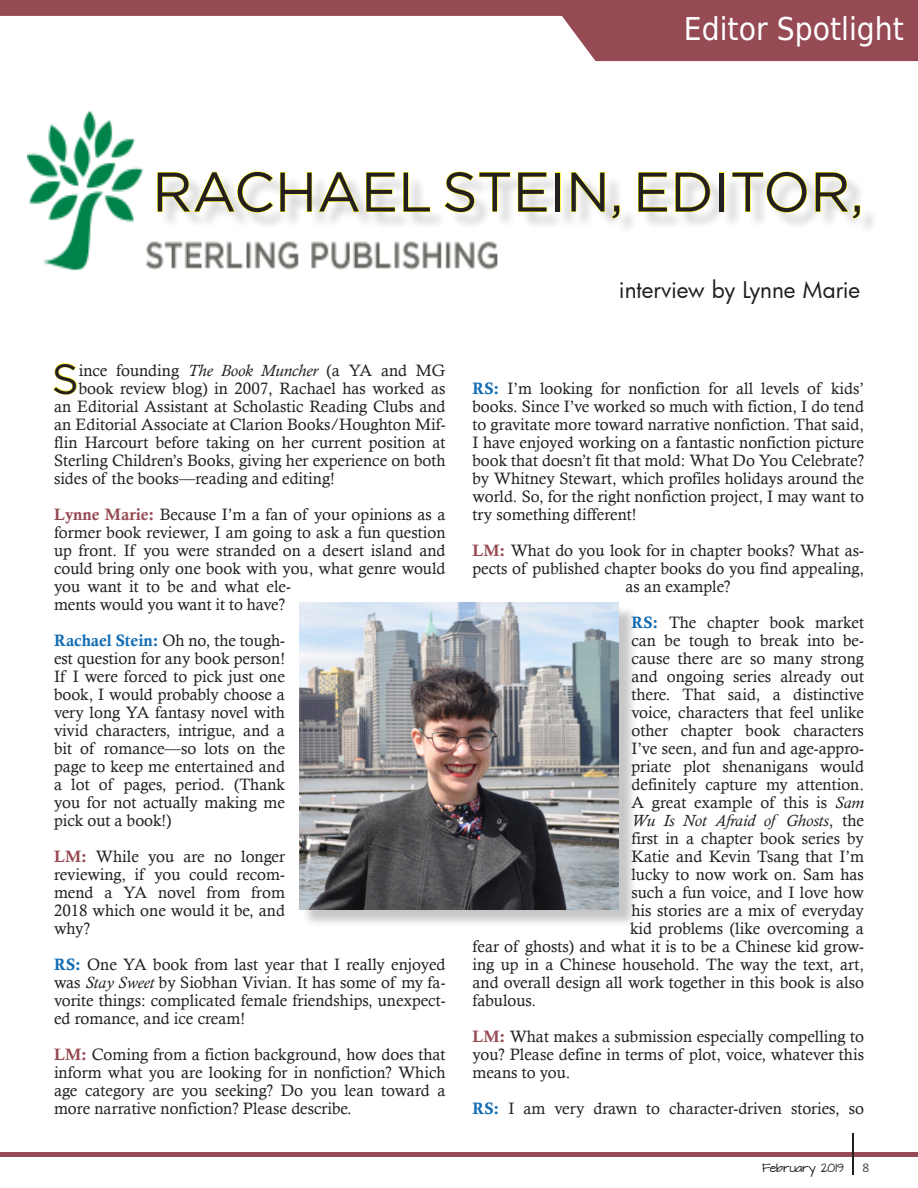
<style>
.page{position:relative;width:918px;height:1188px;background:#fff}
.page>*{position:absolute;margin:0;border:0;box-sizing:border-box;transform-origin:0 0}
.At_Presstime_Paragra{font:55.5px "Gotham";color:#231f20}
.At_Presstime_Paragra-2{font:42.15px "Gotham";color:#231f20}
.t1{font:31.5px "DejaVu Sans Condensed";color:#fff}
.t2{font:22.5px "Futura";letter-spacing:-.005em;color:#231f20}
.At_Presstime_Paragra-3{font:16.5px/18px "Calisto";color:#231f20;text-align:justify}
.At_Presstime_Paragra-4{font:italic 16.5px "Calisto";color:#231f20}
.t3{font:300 13.5px "Calibri";color:#231f20}
.t4{font:10.2px "Architects Daughter";color:#231f20}
.s1{font-style:italic}
.s2{font-family:"Calis MT Bol";color:#964a53}
.s3{font-family:"Calis MT Bol";color:#126cb3}
.s4{font-style:normal}
</style>
<div class="page">
<svg style="left:0;top:0;width:918px;height:61px;fill:#964a53"></svg>
<hr style="left:0;top:1153px;width:918px;height:4px;background:#964a53">
<hr style="left:852px;top:1133px;width:2px;height:42px;background:#231f20">
<div style="left:160px;top:174px;width:718px;height:62px;background:#231f20;opacity:.25"></div>
<svg style="left:500px;top:172px;width:11px;height:41px"></svg>
<svg style="left:517px;top:172px;width:30px;height:40px"></svg>
<svg style="left:571px;top:172px;width:34px;height:40px"></svg>
<svg style="left:612px;top:205px;width:8px;height:14px"></svg>
<svg style="left:638px;top:172px;width:30px;height:40px"></svg>
<svg style="left:675px;top:172px;width:36px;height:40px"></svg>
<svg style="left:732px;top:171px;width:75px;height:42px"></svg>
<svg style="left:815px;top:172px;width:46px;height:47px"></svg>
<svg style="left:53px;top:363px;width:24px;height:32px"></svg>
<img style="left:27px;top:111px;width:473px;height:160px">
<div style="left:301px;top:605px;width:336px;height:323px;background:#231f20;opacity:.25"></div>
<img style="left:299px;top:603px;width:320px;height:306px">
<p class="t1" style="left:684px;top:3px;width:222px">Editor Spotlight</p>
<p class="At_Presstime_Paragra" style="left:152px;top:161px;width:713px">RACHAEL STEIN, EDITOR,</p>
<p class="At_Presstime_Paragra-2" style="left:52px;top:355px;width:29px">S</p>
<p class="At_Presstime_Paragra-3" style="left:79px;top:361px;width:368px">ince founding <span class="s1">The Book Muncher</span> (a YA and MG</p>
<p class="At_Presstime_Paragra-3" style="left:79px;top:379px;width:368px">book review blog) in 2007, Rachael has worked as</p>
<p class="At_Presstime_Paragra-3" style="left:54px;top:397px;width:393px">an Editorial Assistant at Scholastic Reading Clubs and</p>
<p class="At_Presstime_Paragra-3" style="left:54px;top:415px;width:393px">an Editorial Associate at Clarion Books/Houghton Mif-</p>
<p class="At_Presstime_Paragra-3" style="left:54px;top:433px;width:393px">flin Harcourt before taking on her current position at</p>
<p class="At_Presstime_Paragra-3" style="left:54px;top:451px;width:393px">Sterling Children’s Books, giving her experience on both</p>
<p class="At_Presstime_Paragra-3" style="left:54px;top:469px;width:282px">sides of the books—reading and editing!</p>
<p class="At_Presstime_Paragra-3" style="left:54px;top:505px;width:393px;text-align:left"><span class="s2">Lynne Marie:</span> Because I’m a fan of your opinions as a former book reviewer, I am going to ask a fun question up front. If you were stranded on a desert island and could bring only one book with you, what genre would you want it to be and what ele-<br>ments would you want it to have?</p>
<p class="At_Presstime_Paragra-3" style="left:54px;top:631px;width:233px"><span class="s3">Rachael Stein:</span> Oh no, the tough&shy;est question for any book person!<br>If I were forced to pick just one book, I would probably choose a very long YA fantasy novel with vivid characters, intrigue, and a bit of romance—so lots on the page to keep me entertained and a lot of pages, period. (Thank you for not actually making me pick out a book!)</p>
<p class="At_Presstime_Paragra-3" style="left:54px;top:847px;width:233px"><span class="s2">LM:</span> While you are no longer reviewing, if you could recom&shy;mend a YA novel from from 2018 which one would it be, and why?</p>
<p class="At_Presstime_Paragra-3" style="left:54px;top:955px;width:393px"><span class="s3">RS:</span> One YA book from last year that I really enjoyed was <span class="s1">Stay Sweet</span> by Siobhan Vivian. It has some of my fa&shy;vorite things: complicated female friendships, unexpect&shy;ed romance, and ice cream!</p>
<p class="At_Presstime_Paragra-3" style="left:54px;top:1045px;width:393px"><span class="s2">LM:</span> Coming from a fiction background, how does that inform what you are looking for in nonfiction? Which age category are you seeking? Do you lean toward a more narrative nonfiction? Please describe.</p>
<p class="t2" style="left:619px;top:274px;width:243px">interview by Lynne Marie</p>
<p class="At_Presstime_Paragra-3" style="left:472px;top:379px;width:393px"><span class="s3">RS:</span> I’m looking for nonfiction for all levels of kids’ books. Since I’ve worked so much with fiction, I do tend to gravitate more toward narrative nonfiction. That said, I have enjoyed working on a fantastic nonfiction picture book that doesn’t fit that mold: What Do You Celebrate? by Whitney Stewart, which profiles holidays around the world. So, for the right nonfiction project, I may want to try something different!</p>
<p class="At_Presstime_Paragra-3" style="left:472px;top:541px;width:393px"><span class="s2">LM:</span> What do you look for in chapter books? What as-</p>
<p class="At_Presstime_Paragra-3" style="left:472px;top:559px;width:393px">pects of published chapter books do you find appealing,</p>
<p class="At_Presstime_Paragra-3" style="left:626px;top:577px;width:107px">as an example?</p>
<p class="At_Presstime_Paragra-3" style="left:632px;top:613px;width:234px"><span class="s3">RS:</span> The chapter book market</p>
<p class="At_Presstime_Paragra-3" style="left:632px;top:631px;width:234px">can be tough to break into be-</p>
<p class="At_Presstime_Paragra-3" style="left:632px;top:649px;width:234px">cause there are so many strong</p>
<p class="At_Presstime_Paragra-3" style="left:632px;top:667px;width:234px">and ongoing series already out</p>
<p class="At_Presstime_Paragra-3" style="left:632px;top:685px;width:234px">there. That said, a distinctive</p>
<p class="At_Presstime_Paragra-3" style="left:632px;top:703px;width:234px">voice, characters that feel unlike</p>
<p class="At_Presstime_Paragra-3" style="left:632px;top:721px;width:234px">other chapter book characters</p>
<p class="At_Presstime_Paragra-3" style="left:632px;top:739px;width:234px">I’ve seen, and fun and age-appro-</p>
<p class="At_Presstime_Paragra-3" style="left:632px;top:757px;width:234px">priate plot shenanigans would</p>
<p class="At_Presstime_Paragra-3" style="left:632px;top:775px;width:234px">definitely capture my attention.</p>
<p class="At_Presstime_Paragra-3" style="left:632px;top:793px;width:234px">A great example of this is <span class="s1">Sam</span></p>
<p class="At_Presstime_Paragra-4" style="left:632px;top:811px;width:234px">Wu Is Not Afraid of Ghosts<span class="s4">, the</span></p>
<p class="At_Presstime_Paragra-3" style="left:632px;top:829px;width:234px">first in a chapter book series by</p>
<p class="At_Presstime_Paragra-3" style="left:632px;top:847px;width:234px">Katie and Kevin Tsang that I’m</p>
<p class="At_Presstime_Paragra-3" style="left:632px;top:865px;width:234px">lucky to now work on. Sam has</p>
<p class="At_Presstime_Paragra-3" style="left:632px;top:883px;width:234px">such a fun voice, and I love how</p>
<p class="At_Presstime_Paragra-3" style="left:632px;top:901px;width:234px">his stories are a mix of everyday</p>
<p class="At_Presstime_Paragra-3" style="left:630px;top:919px;width:235px">kid problems (like overcoming a</p>
<p class="At_Presstime_Paragra-3" style="left:472px;top:937px;width:393px">fear of ghosts) and what it is to be a Chinese kid grow-</p>
<p class="At_Presstime_Paragra-3" style="left:472px;top:955px;width:393px">ing up in a Chinese household. The way the text, art,</p>
<p class="At_Presstime_Paragra-3" style="left:472px;top:973px;width:393px">and overall design all work together in this book is also</p>
<p class="At_Presstime_Paragra-3" style="left:472px;top:991px;width:65px">fabulous.</p>
<p class="At_Presstime_Paragra-3" style="left:472px;top:1027px;width:393px"><span class="s2">LM:</span> What makes a submission especially compelling to you? Please define in terms of plot, voice, whatever this means to you.</p>
<p class="At_Presstime_Paragra-3" style="left:472px;top:1099px;width:393px"><span class="s3">RS:</span> I am very drawn to character-driven stories, so</p>
<p class="t4" style="left:762px;top:1161px;width:83px">February 2019</p>
<p class="t3" style="left:862px;top:1159px;width:8px">8</p>
</div>
